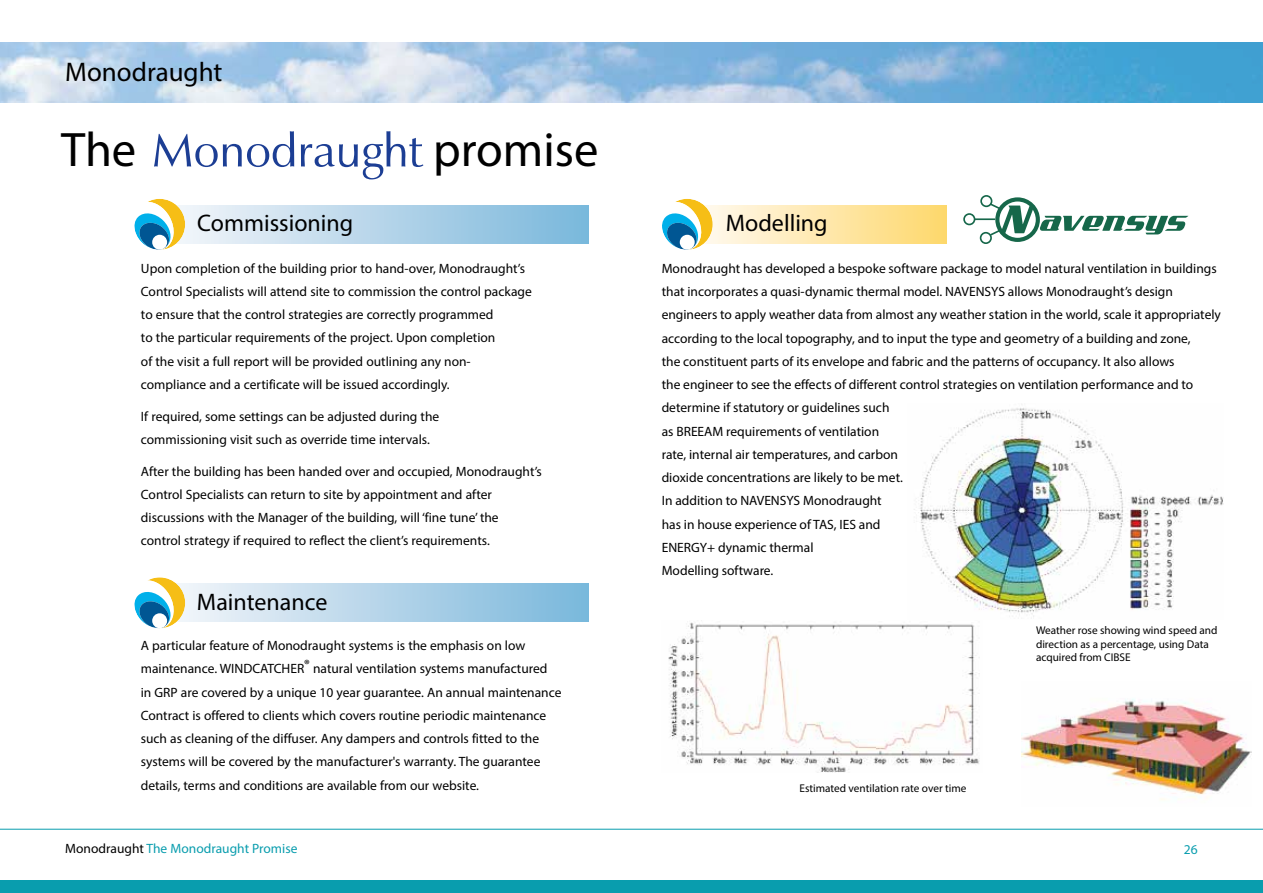
<style>
.page{position:relative;width:1263px;height:893px;background:#fff}
.page>*{position:absolute;margin:0;border:0;box-sizing:border-box;transform-origin:0 0}
.t1{font:48.6px "Myriad Pro";color:#000}
.t2{font:27px "Myriad Pro";color:#000}
.t3{font:24px "Myriad Pro";color:#000}
.t4{font:13.5px/23.2px "Myriad Pro";color:#000}
.t5{font:13.5px "Myriad Pro";color:#099dae}
.t6{font:11.25px/13.5px "Myriad Pro";color:#000}
.s1{color:#000}
</style>
<div class="page">
<hr style="left:0;top:829px;width:1263px;height:1px;background:#099dae">
<img style="left:0;top:43px;width:1263px;height:59px">
<div style="left:0;top:880px;width:1263px;height:13px;background:#099dae"></div>
<svg style="left:154px;top:131px;width:140px;height:36px"></svg>
<svg style="left:301px;top:131px;width:122px;height:48px"></svg>
<div style="left:145px;top:205px;width:443px;height:38px;background:linear-gradient(to right,#fbf9fb,#79b7db)"></div>
<svg style="left:134px;top:199px;width:51px;height:51px"></svg>
<div style="left:152px;top:235px;width:15px;height:15px;background:#fff;border-radius:50%"></div>
<div style="left:144px;top:584px;width:444px;height:38px;background:linear-gradient(to right,#fcf9fb,#7ab7db)"></div>
<svg style="left:134px;top:577px;width:51px;height:52px"></svg>
<div style="left:152px;top:613px;width:15px;height:15px;background:#fff;border-radius:50%"></div>
<div style="left:995px;top:197px;width:45px;height:45px;border:4px solid #16674a;border-radius:50%"></div>
<div style="left:980px;top:195px;width:12px;height:12px;border:2px solid #16674a;border-radius:50%"></div>
<div style="left:980px;top:232px;width:12px;height:12px;border:2px solid #16674a;border-radius:50%"></div>
<div style="left:963px;top:213px;width:12px;height:12px;border:2px solid #16674a;border-radius:50%"></div>
<hr style="left:974px;top:218px;width:21px;height:2px;background:#16674a">
<svg style="left:988px;top:202px;width:46px;height:35px"></svg>
<svg style="left:1040px;top:216px;width:148px;height:18px"></svg>
<svg style="left:713px;top:205px;width:233px;height:38px;background:#fee7aa"></svg>
<svg style="left:662px;top:199px;width:51px;height:51px"></svg>
<div style="left:680px;top:235px;width:15px;height:15px;background:#fff;border-radius:50%"></div>
<img style="left:668px;top:620px;width:312px;height:153px">
<img style="left:914px;top:408px;width:310px;height:209px">
<img style="left:1021px;top:699px;width:230px;height:101px">
<h2 class="t2" style="left:65px;top:55px;width:159px">Monodraught</h2>
<h1 class="t1" style="left:61px;top:120px;width:77px">The</h1>
<h1 class="t1" style="left:433px;top:120px;width:167px">promise</h1>
<h3 class="t3" style="left:197px;top:209px;width:157px">Commissioning</h3>
<p class="t4" style="left:141px;top:256px;width:392px">Upon completion of the building prior to hand-over, Monodraught’s Control Specialists will attend site to commission the control package to ensure that the control strategies are correctly programmed<br>to the particular requirements of the project. Upon completion<br>of the visit a full report will be provided outlining any non&shy;compliance and a certificate will be issued accordingly.</p>
<p class="t4" style="left:141px;top:404px;width:300px">If required, some settings can be adjusted during the commissioning visit such as override time intervals.</p>
<p class="t4" style="left:141px;top:459px;width:402px">After the building has been handed over and occupied, Monodraught’s Control Specialists can return to site by appointment and after discussions with the Manager of the building, will ‘fine tune’ the control strategy if required to reflect the client’s requirements.</p>
<h3 class="t3" style="left:197px;top:587px;width:132px">Maintenance</h3>
<p class="t4" style="left:141px;top:634px;width:422px">A particular feature of Monodraught systems is the emphasis on low maintenance. WINDCATCHER® natural ventilation systems manufactured in GRP are covered by a unique 10 year guarantee. An annual maintenance Contract is offered to clients which covers routine periodic maintenance such as cleaning of the diffuser. Any dampers and controls fitted to the systems will be covered by the manufacturer's warranty. The guarantee details, terms and conditions are available from our website.</p>
<h3 class="t3" style="left:726px;top:209px;width:103px">Modelling</h3>
<p class="t4" style="left:662px;top:256px;width:561px">Monodraught has developed a bespoke software package to model natural ventilation in buildings that incorporates a quasi-dynamic thermal model. NAVENSYS allows Monodraught’s design engineers to apply weather data from almost any weather station in the world, scale it appropriately according to the local topography, and to input the type and geometry of a building and zone,<br>the constituent parts of its envelope and fabric and the patterns of occupancy. It also allows<br>the engineer to see the effects of different control strategies on ventilation performance and to determine if statutory or guidelines such<br>as BREEAM requirements of ventilation<br>rate, internal air temperatures, and carbon<br>dioxide concentrations are likely to be met.<br>In addition to NAVENSYS Monodraught<br>has in house experience of TAS, IES and<br>ENERGY+ dynamic thermal<br>Modelling software.</p>
<p class="t6" style="left:799px;top:781px;width:168px">Estimated ventilation rate over time</p>
<p class="t6" style="left:1036px;top:623px;width:183px">Weather rose showing wind speed and direction as a percentage, using Data acquired from CIBSE</p>
<p class="t5" style="left:65px;top:840px;width:234px"><span class="s1">Monodraught</span> The Monodraught Promise</p>
<p class="t5" style="left:1184px;top:841px;width:15px">26</p>
</div>
